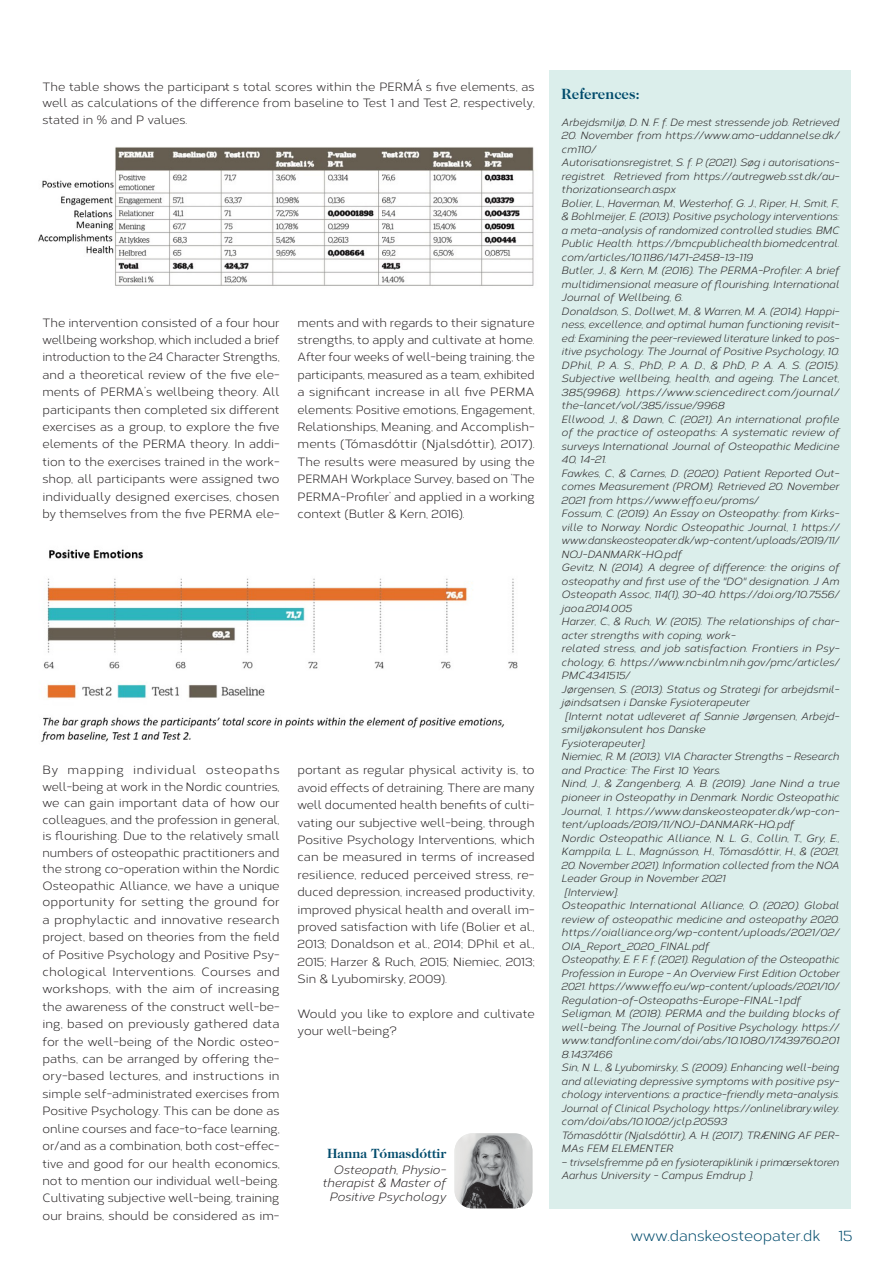
<style>
.page{position:relative;width:893px;height:1263px;background:#fff}
.page>*{position:absolute;margin:0;border:0;box-sizing:border-box;transform-origin:0 0}
.t1{font:15px "Corbert";color:#004b6c}
.Brødtekst{font:700 15px "Caslon Two Twenty Four";color:#004b6c}
.Tittel{font:700 13.5px "Caslon Two Twenty Four";color:#004b6c}
.Brødtekst-2{font:12px/17.4px "Corbert";color:#231f20;text-align:justify}
.t2{font:italic 12px "Corbert";color:#231f20}
.Brødtekst-3{font:italic 10.5px/13.5px "Corbert";color:#231f20;text-align:justify}
</style>
<div class="page">
<img style="left:38px;top:147px;width:496px;height:139px">
<img style="left:40px;top:549px;width:478px;height:193px">
<div style="left:549px;top:70px;width:301px;height:1139px;background:#dbeeeb"></div>
<img style="left:454px;top:1133px;width:78px;height:75px">
<p class="Brødtekst-2" style="left:43px;top:77px;width:494px">The table shows the participant s total scores within the PERMA´ s five elements, as</p>
<p class="Brødtekst-2" style="left:43px;top:86px;width:494px;line-height:10.5px;text-indent:181px">´<br>well as calculations of the difference from baseline to Test 1 and Test 2, respectively,</p>
<p class="Brødtekst-2" style="left:43px;top:110px;width:146px">stated in % and P values.</p>
<p class="Brødtekst-2" style="left:43px;top:313px;width:239px">The intervention consisted of a four hour wellbeing workshop, which included a brief introduction to the 24 Character Strengths, and a theoretical review of the five ele&shy;ments of PERMA’s wellbeing theory. All participants then completed six different exercises as a group, to explore the five elements of the PERMA theory. In addi&shy;tion to the exercises trained in the work&shy;shop, all participants were assigned two individually designed exercises, chosen by themselves from the five PERMA ele-</p>
<p class="Brødtekst-2" style="left:298px;top:313px;width:239px">ments and with regards to their signature strengths, to apply and cultivate at home.<br>After four weeks of well-being training, the participants, measured as a team, exhibited a significant increase in all five PERMA elements: Positive emotions, Engagement, Relationships, Meaning, and Accomplish&shy;ments (Tómasdóttir (Njalsdóttir), 2017).<br>The results were measured by using the PERMAH Workplace Survey, based on ‘The PERMA-Profiler’ and applied in a working context (Butler &amp; Kern, 2016).</p>
<p class="Brødtekst-2" style="left:43px;top:761px;width:239px">By mapping individual osteopaths well-being at work in the Nordic countries, we can gain important data of how our colleagues, and the profession in general, is flourishing. Due to the relatively small numbers of osteopathic practitioners and the strong co-operation within the Nordic Osteopathic Alliance, we have a unique opportunity for setting the ground for a prophylactic and innovative research project, based on theories from the field of Positive Psychology and Positive Psy&shy;chological Interventions. Courses and workshops, with the aim of increasing the awareness of the construct well-be&shy;ing, based on previously gathered data for the well-being of the Nordic osteo&shy;paths, can be arranged by offering the&shy;ory-based lectures, and instructions in simple self-administrated exercises from Positive Psychology. This can be done as online courses and face-to-face learning, or/and as a combination, both cost-effec&shy;tive and good for our health economics, not to mention our individual well-being.<br>Cultivating subjective well-being, training our brains, should be considered as im-</p>
<p class="Brødtekst-2" style="left:298px;top:761px;width:239px">portant as regular physical activity is, to avoid effects of detraining. There are many well documented health benefits of culti&shy;vating our subjective well-being, through Positive Psychology Interventions, which can be measured in terms of increased resilience, reduced perceived stress, re&shy;duced depression, increased productivity, improved physical health and overall im&shy;proved satisfaction with life (Bolier et al., 2013; Donaldson et al., 2014; DPhil et al., 2015; Harzer &amp; Ruch, 2015; Niemiec, 2013; Sin &amp; Lyubomirsky, 2009).</p>
<p class="Brødtekst-2" style="left:298px;top:1004px;width:239px">Would you like to explore and cultivate your well-being?</p>
<p class="Tittel" style="left:327px;top:1146px;width:121px">Hanna Tómasdóttir</p>
<p class="t2" style="left:333px;top:1161px;width:114px">Osteopath, Physio-</p>
<p class="t2" style="left:322px;top:1174px;width:125px">therapist &amp; Master of</p>
<p class="t2" style="left:329px;top:1188px;width:118px">Positive Psychology</p>
<p class="Brødtekst" style="left:561px;top:85px;width:80px">References:</p>
<p class="Brødtekst-3" style="left:561px;top:115px;width:279px">Arbejdsmiljø, D. N. F. f. De mest stressende job. Retrieved</p>
<p class="Brødtekst-3" style="left:561px;top:128px;width:279px">20. November from https://www.amo-uddannelse.dk/ cm110/</p>
<p class="Brødtekst-3" style="left:561px;top:155px;width:280px">Autorisationsregistret, S. f. P. (2021). Søg i autorisations&shy;registret. Retrieved from https://autregweb.sst.dk/au&shy;thorizationsearch.aspx</p>
<p class="Brødtekst-3" style="left:561px;top:196px;width:279px">Bolier, L., Haverman, M., Westerhof, G. J., Riper, H., Smit, F., &amp; Bohlmeijer, E. (2013). Positive psychology interventions: a meta-analysis of randomized controlled studies. BMC Public Health. https://bmcpublichealth.biomedcentral. com/articles/10.1186/1471-2458-13-119</p>
<p class="Brødtekst-3" style="left:561px;top:263px;width:279px">Butler, J., &amp; Kern, M. (2016). The PERMA-Profiler: A brief multidimensional measure of flourishing. International Journal of Wellbeing, 6.</p>
<p class="Brødtekst-3" style="left:561px;top:304px;width:279px">Donaldson, S., Dollwet, M., &amp; Warren, M. A. (2014). Happi&shy;ness, excellence, and optimal human functioning revisit&shy;ed: Examining the peer-reviewed literature linked to pos&shy;itive psychology. The Journal of Positive Psychology, 10.</p>
<p class="Brødtekst-3" style="left:561px;top:358px;width:279px">DPhil, P. A. S., PhD, P. A. D., &amp; PhD, P. A. A. S. (2015).<br>Subjective wellbeing, health, and ageing. The Lancet, 385(9968). https://www.sciencedirect.com/journal/ the-lancet/vol/385/issue/9968</p>
<p class="Brødtekst-3" style="left:561px;top:412px;width:279px">Ellwood, J., &amp; Dawn, C. (2021). An international profile of the practice of osteopaths: A systematic review of surveys International Journal of Osteopathic Medicine 40, 14-21.</p>
<p class="Brødtekst-3" style="left:561px;top:466px;width:280px">Fawkes, C., &amp; Carnes, D. (2020). Patient Reported Out&shy;comes Measurement (PROM). Retrieved 20. November 2021 from https://www.effo.eu/proms/</p>
<p class="Brødtekst-3" style="left:561px;top:506px;width:280px">Fossum, C. (2019). An Essay on Osteopathy: from Kirks&shy;ville to Norway. Nordic Osteopathic Journal, 1. https:// www.danskeosteopater.dk/wp-content/uploads/2019/11/ NOJ-DANMARK-HQ.pdf</p>
<p class="Brødtekst-3" style="left:561px;top:560px;width:279px">Gevitz, N. (2014). A degree of difference: the origins of osteopathy and first use of the "DO" designation. J Am Osteopath Assoc, 114(1), 30-40. https://doi.org/10.7556/ jaoa.2014.005</p>
<p class="Brødtekst-3" style="left:561px;top:614px;width:280px">Harzer, C., &amp; Ruch, W. (2015). The relationships of char&shy;acter strengths with coping, work-</p>
<p class="Brødtekst-3" style="left:561px;top:641px;width:280px">related stress, and job satisfaction. Frontiers in Psy&shy;chology, 6. https://www.ncbi.nlm.nih.gov/pmc/articles/ PMC4341515/</p>
<p class="Brødtekst-3" style="left:561px;top:682px;width:280px">Jørgensen, S. (2013). Status og Strategi for arbejdsmil&shy;jøindsatsen i Danske Fysioterapeuter</p>
<p class="Brødtekst-3" style="left:561px;top:709px;width:280px;text-indent:4px">[Internt notat udleveret af Sannie Jørgensen, Arbejd&shy;smiljøkonsulent hos Danske</p>
<p class="Brødtekst-3" style="left:561px;top:736px;width:86px">Fysioterapeuter].</p>
<p class="Brødtekst-3" style="left:561px;top:749px;width:279px">Niemiec, R. M. (2013). VIA Character Strengths – Research and Practice: The First 10 Years.</p>
<p class="Brødtekst-3" style="left:561px;top:776px;width:280px">Nind, J., &amp; Zangenberg, A. B. (2019). Jane Nind a true pioneer in Osteopathy in Denmark. Nordic Osteopathic Journal, 1. https://www.danskeosteopater.dk/wp-con&shy;tent/uploads/2019/11/NOJ-DANMARK-HQ.pdf</p>
<p class="Brødtekst-3" style="left:561px;top:830px;width:279px">Nordic Osteopathic Alliance, N. L. G., Collin, T., Gry, E.,<br>Kamppila, L. L., Magnússon, H., Tómasdóttir, H., &amp; (2021,</p>
<p class="Brødtekst-3" style="left:561px;top:857px;width:279px">20. November 2021). Information collected from the NOA<br>Leader Group in November 2021</p>
<p class="Brødtekst-3" style="left:564px;top:884px;width:55px">[Interview].</p>
<p class="Brødtekst-3" style="left:561px;top:898px;width:279px">Osteopathic International Alliance, O. (2020). Global review of osteopathic medicine and osteopathy 2020. https://oialliance.org/wp-content/uploads/2021/02/ OIA_Report_2020_FINAL.pdf</p>
<p class="Brødtekst-3" style="left:561px;top:952px;width:279px">Osteopathy, E. F. F. f. (2021). Regulation of the Osteopathic Profession in Europe - An Overview First Edition October 2021. https://www.effo.eu/wp-content/uploads/2021/10/ Regulation-of-Osteopaths-Europe-FINAL-1.pdf</p>
<p class="Brødtekst-3" style="left:561px;top:1006px;width:279px">Seligman, M. (2018). PERMA and the building blocks of well-being. The Journal of Positive Psychology. https:// www.tandfonline.com/doi/abs/10.1080/17439760.201<br>8.1437466</p>
<p class="Brødtekst-3" style="left:561px;top:1060px;width:279px">Sin, N. L., &amp; Lyubomirsky, S. (2009). Enhancing well-being and alleviating depressive symptoms with positive psy&shy;chology interventions: a practice-friendly meta-analysis.<br>Journal of Clinical Psychology. https://onlinelibrary.wiley. com/doi/abs/10.1002/jclp.20593</p>
<p class="Brødtekst-3" style="left:561px;top:1127px;width:279px">Tómasdóttir (Njalsdóttir), A. H. (2017). TRÆNING AF PER-<br>MAs FEM ELEMENTER</p>
<p class="Brødtekst-3" style="left:561px;top:1154px;width:279px">– trivselsfremme på en fysioterapiklinik i primærsektoren<br>Aarhus University - Campus Emdrup ].</p>
<h1 class="t1" style="left:631px;top:1225px;width:223px">www.danskeosteopater.dk 15</h1>
</div>
